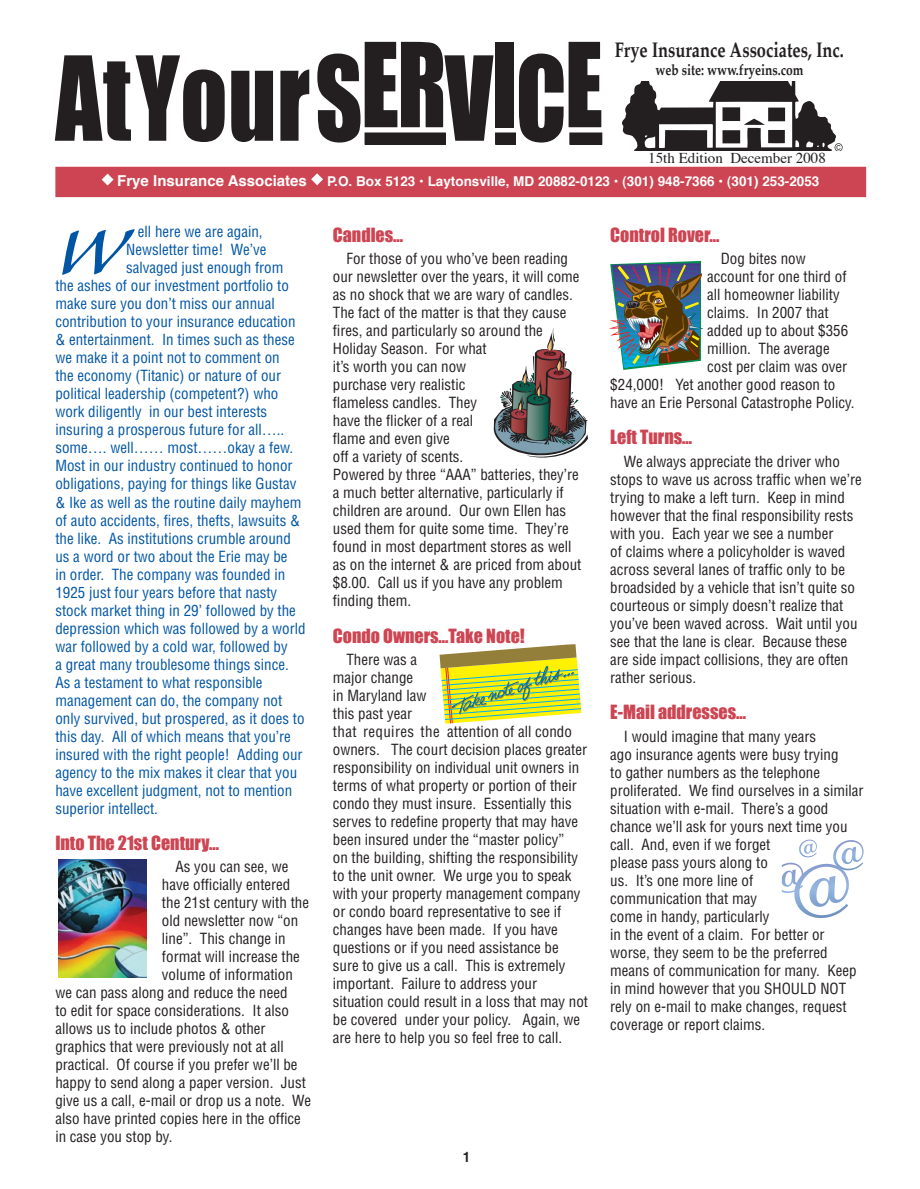
<style>
.page{position:relative;width:920px;height:1189px;background:#fff}
.page>*{position:absolute;margin:0;border:0;box-sizing:border-box;transform-origin:0 0}
.t1{font:108px "Impact";letter-spacing:-.02em;color:#231f20;scale:.85 1}
.t2{font:82.2px "Alexa Std";color:#0155a5}
.t3{font:700 21px "Palatino";color:#231f20;scale:.78 1}
.t4{font:18px "Impact";color:#cd4552}
.t5{font:condensed 15px/18px "Helvetica LT Std";color:#231f20}
.t6{font:condensed 15px "Helvetica LT Std";color:#0155a5}
.t7{font:700 15px "Helvetica";color:#fff}
.t8{font:700 15px "Palatino";color:#231f20;scale:.8 1}
.t9{font:15px "Times";color:#231f20}
.t10{font:700 13.5px "Helvetica";color:#fff}
.t11{font:700 condensed 13.5px "Helvetica LT Std";color:#231f20}
</style>
<div class="page">
<svg style="left:439px;top:644px;width:142px;height:80px"></svg>
<svg style="left:493px;top:328px;width:94px;height:129px"></svg>
<svg style="left:781px;top:839px;width:82px;height:80px"></svg>
<div style="left:55px;top:167px;width:810px;height:30px;background:#cd4552"></div>
<svg style="left:102px;top:174px;width:11px;height:11px"></svg>
<div style="left:365px;top:133px;width:80px;height:11px;background:#231f20"></div>
<div style="left:364px;top:133px;width:81px;height:12px;border:1px solid #231f20"></div>
<div style="left:495px;top:133px;width:20px;height:11px;background:#231f20"></div>
<div style="left:495px;top:133px;width:20px;height:12px;border:1px solid #231f20"></div>
<div style="left:569px;top:133px;width:32px;height:11px;background:#231f20"></div>
<div style="left:569px;top:133px;width:33px;height:12px;border:1px solid #231f20"></div>
<svg style="left:622px;top:81px;width:220px;height:69px"></svg>
<svg style="left:311px;top:173px;width:12px;height:12px"></svg>
<img style="left:58px;top:860px;width:89px;height:118px">
<img style="left:609px;top:261px;width:93px;height:109px">
<h1 class="t1" style="left:55px;top:32px;width:645px">At Your SERVICE</h1>
<h3 class="t3" style="left:614px;top:32px;width:295px">Frye Insurance Associates, Inc.</h3>
<p class="t8" style="left:655px;top:57px;width:186px">web site: www.fryeins.com</p>
<p class="t9" style="left:648px;top:144px;width:179px">15th Edition December 2008</p>
<p class="t7" style="left:117px;top:167px;width:191px">Frye Insurance Associates</p>
<p class="t10" style="left:327px;top:169px;width:493px">P.O. Box 5123 • Laytonsville, MD 20882-0123 • (301) 948-7366 • (301) 253-2053</p>
<h2 class="t2" style="left:55px;top:212px;width:72px">W</h2>
<p class="t6" style="left:138px;top:222px;width:126px">ell here we are again,</p>
<p class="t6" style="left:126px;top:240px;width:142px">Newsletter time! We’ve</p>
<p class="t6" style="left:126px;top:258px;width:159px">salvaged just enough from</p>
<p class="t6" style="left:55px;top:276px;width:235px">the ashes of our investment portfolio to</p>
<p class="t6" style="left:55px;top:294px;width:221px">make sure you don’t miss our annual</p>
<p class="t6" style="left:55px;top:312px;width:241px">contribution to your insurance education</p>
<p class="t6" style="left:55px;top:330px;width:241px">&amp; entertainment. In times such as these</p>
<p class="t6" style="left:55px;top:348px;width:226px">we make it a point not to comment on</p>
<p class="t6" style="left:55px;top:366px;width:227px">the economy (Titanic) or nature of our</p>
<p class="t6" style="left:55px;top:384px;width:224px">political leadership (competent?) who</p>
<p class="t6" style="left:55px;top:402px;width:213px">work diligently in our best interests</p>
<p class="t6" style="left:55px;top:420px;width:230px">insuring a prosperous future for all…..</p>
<p class="t6" style="left:55px;top:438px;width:239px">some…. well…… most……okay a few.</p>
<p class="t6" style="left:55px;top:456px;width:238px">Most in our industry continued to honor</p>
<p class="t6" style="left:55px;top:474px;width:242px">obligations, paying for things like Gustav</p>
<p class="t6" style="left:55px;top:492px;width:247px">&amp; Ike as well as the routine daily mayhem</p>
<p class="t6" style="left:55px;top:510px;width:246px">of auto accidents, fires, thefts, lawsuits &amp;</p>
<p class="t6" style="left:55px;top:528px;width:237px">the like. As institutions crumble around</p>
<p class="t6" style="left:55px;top:546px;width:234px">us a word or two about the Erie may be</p>
<p class="t6" style="left:55px;top:564px;width:231px">in order. The company was founded in</p>
<p class="t6" style="left:55px;top:582px;width:223px">1925 just four years before that nasty</p>
<p class="t6" style="left:55px;top:600px;width:242px">stock market thing in 29’ followed by the</p>
<p class="t6" style="left:55px;top:618px;width:251px">depression which was followed by a world</p>
<p class="t6" style="left:55px;top:636px;width:234px">war followed by a cold war, followed by</p>
<p class="t6" style="left:55px;top:654px;width:235px">a great many troublesome things since.</p>
<p class="t6" style="left:55px;top:672px;width:209px">As a testament to what responsible</p>
<p class="t6" style="left:55px;top:690px;width:228px">management can do, the company not</p>
<p class="t6" style="left:55px;top:708px;width:250px">only survived, but prospered, as it does to</p>
<p class="t6" style="left:55px;top:726px;width:237px">this day. All of which means that you’re</p>
<p class="t6" style="left:55px;top:744px;width:249px">insured with the right people! Adding our</p>
<p class="t6" style="left:55px;top:762px;width:243px">agency to the mix makes it clear that you</p>
<p class="t6" style="left:55px;top:780px;width:238px">have excellent judgment, not to mention</p>
<p class="t6" style="left:55px;top:798px;width:104px">superior intellect.</p>
<p class="t4" style="left:55px;top:831px;width:165px">Into The 21st Century…</p>
<p class="t5" style="left:175px;top:857px;width:114px">As you can see, we</p>
<p class="t5" style="left:162px;top:875px;width:130px">have officially entered</p>
<p class="t5" style="left:162px;top:893px;width:148px">the 21st century with the</p>
<p class="t5" style="left:162px;top:911px;width:138px">old newsletter now “on</p>
<p class="t5" style="left:162px;top:929px;width:125px">line”. This change in</p>
<p class="t5" style="left:162px;top:947px;width:139px">format will increase the</p>
<p class="t5" style="left:162px;top:965px;width:132px">volume of information</p>
<p class="t5" style="left:55px;top:983px;width:233px">we can pass along and reduce the need</p>
<p class="t5" style="left:55px;top:1001px;width:235px">to edit for space considerations. It also</p>
<p class="t5" style="left:55px;top:1019px;width:211px">allows us to include photos &amp; other</p>
<p class="t5" style="left:55px;top:1037px;width:230px">graphics that were previously not at all</p>
<p class="t5" style="left:55px;top:1055px;width:243px">practical. Of course if you prefer we’ll be</p>
<p class="t5" style="left:55px;top:1073px;width:252px">happy to send along a paper version. Just</p>
<p class="t5" style="left:55px;top:1091px;width:257px">give us a call, e-mail or drop us a note. We</p>
<p class="t5" style="left:55px;top:1109px;width:247px">also have printed copies here in the office</p>
<p class="t5" style="left:55px;top:1127px;width:119px">in case you stop by.</p>
<p class="t4" style="left:333px;top:224px;width:72px">Candles…</p>
<p class="t5" style="left:333px;top:249px;width:250px;text-indent:14px">For those of you who’ve been reading our newsletter over the years, it will come as no shock that we are wary of candles.<br>The fact of the matter is that they cause fires, and particularly so around the<br>Holiday Season. For what<br>it’s worth you can now<br>purchase very realistic<br>flameless candles. They<br>have the flicker of a real<br>flame and even give<br>off a variety of scents.<br>Powered by three “AAA” batteries, they’re a much better alternative, particularly if children are around. Our own Ellen has used them for quite some time. They’re found in most department stores as well as on the internet &amp; are priced from about $8.00. Call us if you have any problem finding them.</p>
<p class="t4" style="left:333px;top:624px;width:193px">Condo Owners…Take Note!</p>
<p class="t5" style="left:333px;top:650px;width:256px;text-indent:14px">There was a<br>major change<br>in Maryland law<br>this past year<br>that requires the attention of all condo owners. The court decision places greater responsibility on individual unit owners in terms of what property or portion of their condo they must insure. Essentially this serves to redefine property that may have been insured under the “master policy”<br>on the building, shifting the responsibility to the unit owner. We urge you to speak with your property management company or condo board representative to see if changes have been made. If you have questions or if you need assistance be sure to give us a call. This is extremely important. Failure to address your situation could result in a loss that may not be covered under your policy. Again, we are here to help you so feel free to call.</p>
<p class="t11" style="left:463px;top:1149px;width:8px">1</p>
<p class="t4" style="left:610px;top:224px;width:110px">Control Rover…</p>
<p class="t5" style="left:720px;top:249px;width:86px">Dog bites now</p>
<p class="t5" style="left:707px;top:267px;width:141px">account for one third of</p>
<p class="t5" style="left:707px;top:285px;width:134px">all homeowner liability</p>
<p class="t5" style="left:707px;top:303px;width:123px">claims. In 2007 that</p>
<p class="t5" style="left:707px;top:321px;width:142px">added up to about $356</p>
<p class="t5" style="left:707px;top:339px;width:124px">million. The average</p>
<p class="t5" style="left:707px;top:357px;width:141px">cost per claim was over</p>
<p class="t5" style="left:610px;top:375px;width:226px">$24,000! Yet another good reason to</p>
<p class="t5" style="left:610px;top:393px;width:246px">have an Erie Personal Catastrophe Policy.</p>
<p class="t4" style="left:610px;top:426px;width:83px">Left Turns…</p>
<p class="t5" style="left:610px;top:452px;width:253px;text-indent:14px">We always appreciate the driver who stops to wave us across traffic when we’re trying to make a left turn. Keep in mind however that the final responsibility rests with you. Each year we see a number<br>of claims where a policyholder is waved across several lanes of traffic only to be broadsided by a vehicle that isn’t quite so courteous or simply doesn’t realize that you’ve been waved across. Wait until you see that the lane is clear. Because these are side impact collisions, they are often rather serious.</p>
<p class="t4" style="left:610px;top:701px;width:137px">E-Mail addresses…</p>
<p class="t5" style="left:610px;top:727px;width:254px;text-indent:14px">I would imagine that many years<br>ago insurance agents were busy trying<br>to gather numbers as the telephone proliferated. We find ourselves in a similar situation with e-mail. There’s a good chance we’ll ask for yours next time you call. And, even if we forget<br>please pass yours along to<br>us. It’s one more line of<br>communication that may<br>come in handy, particularly<br>in the event of a claim. For better or worse, they seem to be the preferred means of communication for many. Keep in mind however that you SHOULD NOT rely on e-mail to make changes, request coverage or report claims.</p>
</div>
